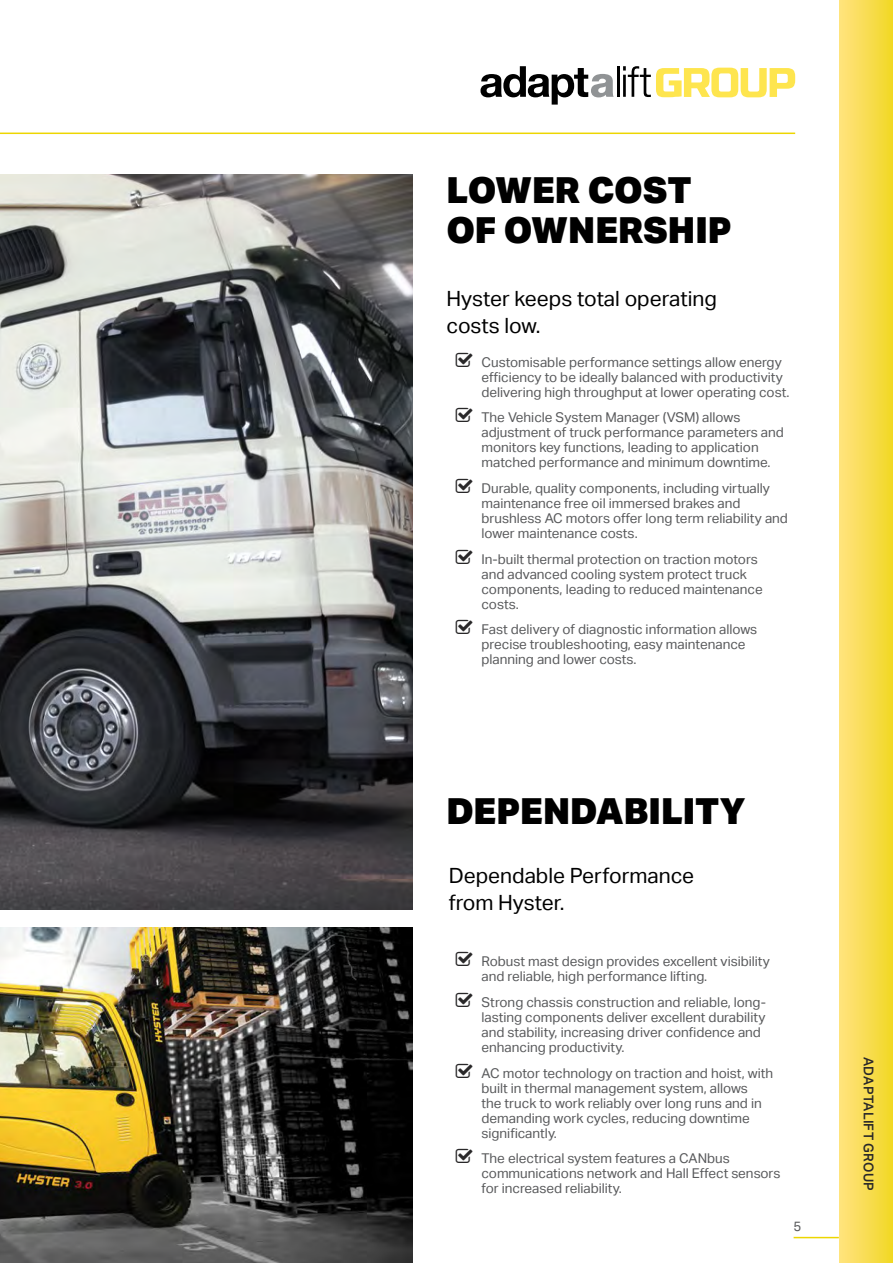
<style>
.page{position:relative;width:893px;height:1263px;background:#fff}
.page>*{position:absolute;margin:0;border:0;box-sizing:border-box;transform-origin:0 0}
.Body_Main_Heading_Sm{font:900 35.85px "Aktiv Grotesk";color:#000}
.Introduction{font:21px/27px "Aktiv Grotesk";color:#000}
.t1{font:13.5px/15px "Aktiv Grotesk";color:#58595b}
.t2{font:500 13.5px "Aktiv Grotesk";letter-spacing:.02em;color:#292829}
</style>
<div class="page">
<div style="left:839px;top:0;width:54px;height:1263px;background:linear-gradient(to right,#ffe380,#f1d827)"></div>
<hr style="left:0;top:133px;width:795px;height:1px;background:#edd600">
<svg style="left:480px;top:66px;width:134px;height:39px"></svg>
<hr style="left:617px;top:66px;width:3px;height:31px;background:#000">
<svg style="left:623px;top:66px;width:172px;height:31px"></svg>
<img style="left:0;top:174px;width:413px;height:736px">
<img style="left:0;top:928px;width:413px;height:335px">
<hr style="left:794px;top:1237px;width:45px;height:1px;background:#edd600">
<p class="Body_Main_Heading_Sm" style="left:446px;top:167px;width:247px">LOWER COST</p>
<p class="Body_Main_Heading_Sm" style="left:446px;top:207px;width:287px">OF OWNERSHIP</p>
<p class="Introduction" style="left:446px;top:285px;width:272px">Hyster keeps total operating costs low.</p>
<p class="t1" style="left:481px;top:354px;width:310px">Customisable performance settings allow energy efficiency to be ideally balanced with productivity delivering high throughput at lower operating cost.</p>
<p class="t1" style="left:481px;top:410px;width:304px">The Vehicle System Manager (VSM) allows adjustment of truck performance parameters and monitors key functions, leading to application matched performance and minimum downtime.</p>
<p class="t1" style="left:481px;top:481px;width:308px">Durable, quality components, including virtually maintenance free oil immersed brakes and brushless AC motors offer long term reliability and lower maintenance costs.</p>
<p class="t1" style="left:481px;top:551px;width:283px">In-built thermal protection on traction motors and advanced cooling system protect truck components, leading to reduced maintenance costs.</p>
<p class="t1" style="left:481px;top:622px;width:277px">Fast delivery of diagnostic information allows precise troubleshooting, easy maintenance planning and lower costs.</p>
<p class="Body_Main_Heading_Sm" style="left:446px;top:788px;width:301px">DEPENDABILITY</p>
<p class="Introduction" style="left:449px;top:862px;width:247px">Dependable Performance from Hyster.</p>
<p class="t1" style="left:481px;top:954px;width:290px">Robust mast design provides excellent visibility and reliable, high performance lifting.</p>
<p class="t1" style="left:481px;top:995px;width:286px">Strong chassis construction and reliable, long&shy;lasting components deliver excellent durability and stability, increasing driver confidence and enhancing productivity.</p>
<p class="t1" style="left:481px;top:1065px;width:293px">AC motor technology on traction and hoist, with built in thermal management system, allows<br>the truck to work reliably over long runs and in demanding work cycles, reducing downtime significantly.</p>
<p class="t1" style="left:481px;top:1151px;width:300px">The electrical system features a CANbus communications network and Hall Effect sensors for increased reliability.</p>
<p class="t1" style="left:794px;top:1219px;width:9px">5</p>
<p class="t2" style="left:876px;top:1057px;width:135px;rotate:90deg">ADAPTALIFT GROUP</p>
</div>
